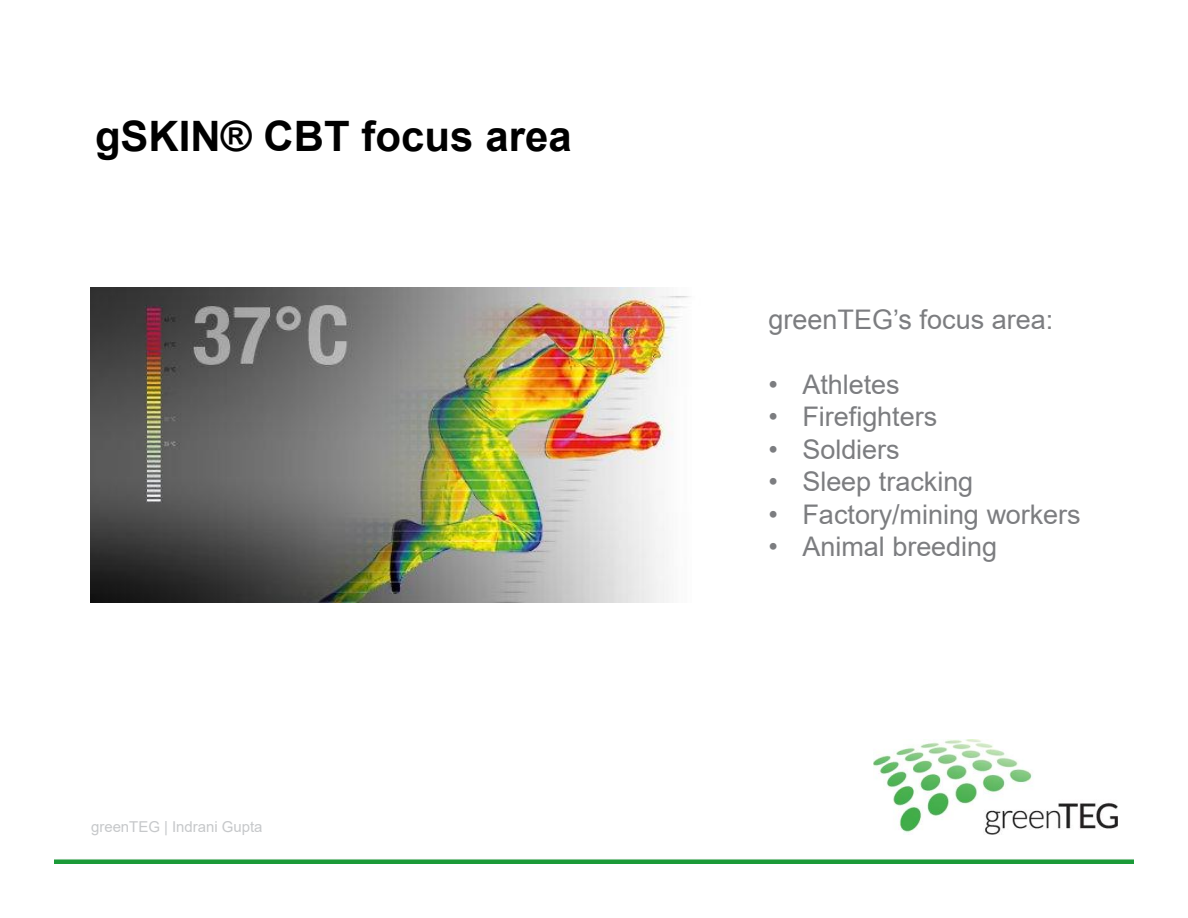
<style>
.page{position:relative;width:1188px;height:918px;background:#fff}
.page>*{position:absolute;margin:0;border:0;box-sizing:border-box;transform-origin:0 0}
.t1{font:700 42px "Arial";color:#000}
.t2{font:27px "Arial";color:#7c7d80}
.t3{font:27px "Arial";color:#7c7d80}
.t4{font:15px "Arial";letter-spacing:-.005em;color:#c6c8ca}
.s1{font-style:inherit}
</style>
<div class="page">
<img style="left:873px;top:740px;width:244px;height:95px">
<div style="left:54px;top:859px;width:1080px;height:5px;background:#1b9a38"></div>
<img style="left:90px;top:288px;width:600px;height:315px">
<h1 class="t1" style="left:95px;top:108px;width:478px">gSKIN® CBT focus area</h1>
<p class="t4" style="left:91px;top:816px;width:173px">greenTEG | Indrani Gupta</p>
<p class="t3" style="left:769px;top:302px;width:286px">greenTEG’s <span class="s1">focus area:</span></p>
<p class="t2" style="left:769px;top:366px;width:133px"><span class="s1">•</span> Athletes</p>
<p class="t2" style="left:769px;top:398px;width:170px"><span class="s1">•</span> Firefighters</p>
<p class="t2" style="left:769px;top:431px;width:133px"><span class="s1">•</span> Soldiers</p>
<p class="t2" style="left:769px;top:463px;width:206px"><span class="s1">•</span> Sleep tracking</p>
<p class="t2" style="left:769px;top:496px;width:314px"><span class="s1">•</span> Factory/mining workers</p>
<p class="t2" style="left:769px;top:528px;width:230px"><span class="s1">•</span> Animal breeding</p>
</div>
